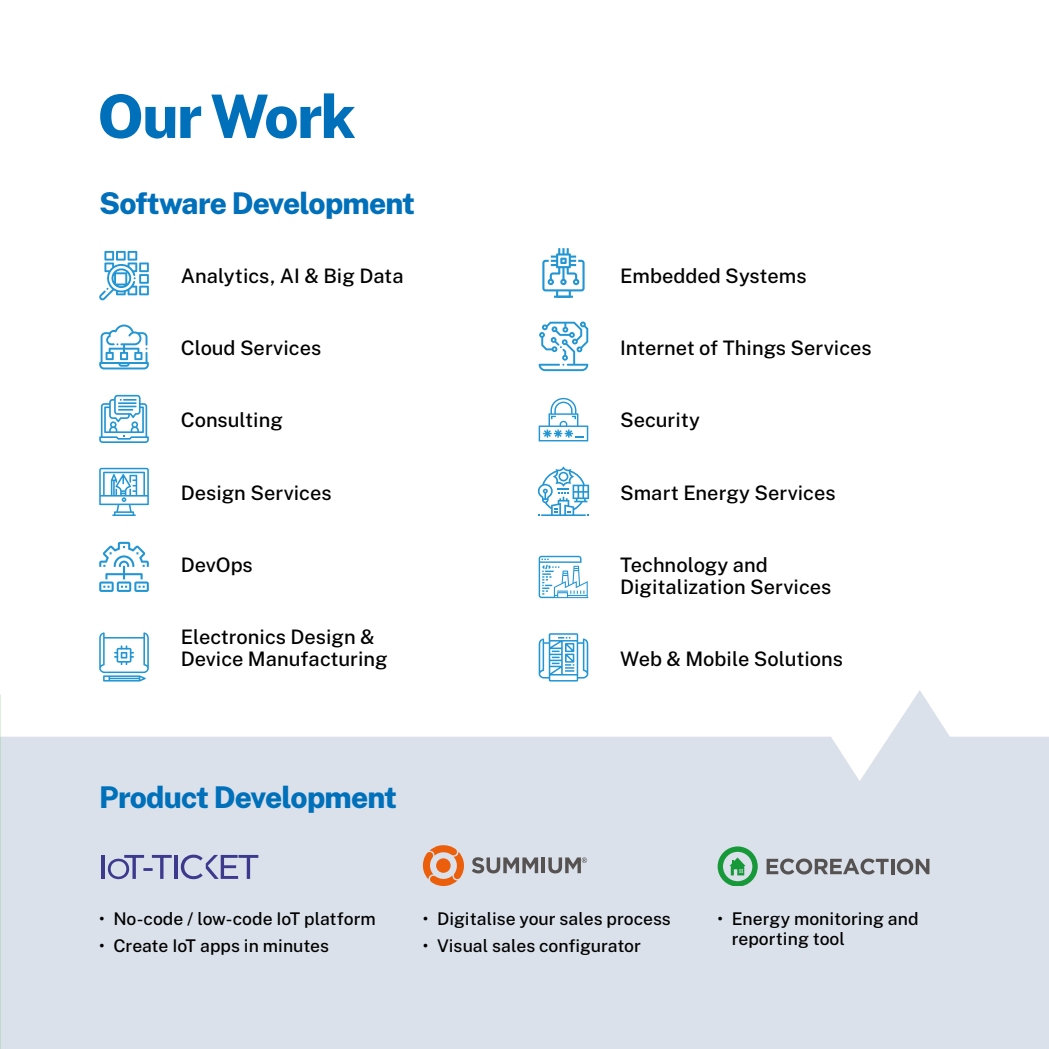
<style>
.page{position:relative;width:1049px;height:1049px;background:#fff}
.page>*{position:absolute;margin:0;border:0;box-sizing:border-box;transform-origin:0 0}
.t1{font:800 60px "Public Sans";letter-spacing:-.025em;color:#0070ba}
.t2{font:800 30px "Public Sans";letter-spacing:-.025em;color:#0070ba}
.t3{font:500 20px/22.5px "Public Sans";color:#000}
.t4{font:500 17.5px/20px "Public Sans";color:#000}
</style>
<div class="page">
<svg style="left:0;top:690px;width:1049px;height:359px;background:#dee4ec"></svg>
<svg style="left:181px;top:854px;width:77px;height:25px;background:#aaaece"></svg>
<hr style="left:101px;top:855px;width:4px;height:24px;background:#3d3a8e">
<hr style="left:174px;top:855px;width:3px;height:24px;background:#3d3a8e">
<svg style="left:108px;top:855px;width:64px;height:24px;background:#adb1cf"></svg>
<svg style="left:423px;top:845px;width:41px;height:41px;background:#e29d76"></svg>
<svg style="left:472px;top:857px;width:66px;height:16px"></svg>
<hr style="left:542px;top:857px;width:3px;height:16px;background:#565251">
<svg style="left:548px;top:857px;width:39px;height:16px"></svg>
<svg style="left:766px;top:858px;width:122px;height:16px;background:#9c9ea2"></svg>
<hr style="left:891px;top:859px;width:3px;height:15px;background:#565251">
<svg style="left:897px;top:858px;width:32px;height:16px"></svg>
<svg style="left:718px;top:846px;width:40px;height:40px;background:#7ebf96"></svg>
<svg style="left:542px;top:248px;width:42px;height:50px"></svg>
<svg style="left:99px;top:542px;width:50px;height:50px"></svg>
<svg style="left:99px;top:468px;width:50px;height:48px"></svg>
<svg style="left:99px;top:395px;width:50px;height:48px"></svg>
<svg style="left:99px;top:324px;width:50px;height:45px"></svg>
<svg style="left:99px;top:251px;width:50px;height:49px"></svg>
<svg style="left:539px;top:633px;width:49px;height:48px"></svg>
<svg style="left:539px;top:556px;width:49px;height:42px"></svg>
<svg style="left:537px;top:466px;width:52px;height:50px"></svg>
<svg style="left:539px;top:398px;width:49px;height:43px"></svg>
<svg style="left:539px;top:321px;width:49px;height:50px"></svg>
<svg style="left:99px;top:632px;width:50px;height:49px"></svg>
<h1 class="t1" style="left:97px;top:69px;width:260px">Our Work</h1>
<h2 class="t2" style="left:99px;top:180px;width:317px">Software Development</h2>
<p class="t3" style="left:181px;top:263px;width:224px">Analytics, AI &amp; Big Data</p>
<p class="t3" style="left:181px;top:335px;width:142px">Cloud Services</p>
<p class="t3" style="left:181px;top:407px;width:104px">Consulting</p>
<p class="t3" style="left:181px;top:479px;width:152px">Design Services</p>
<p class="t3" style="left:181px;top:552px;width:74px">DevOps</p>
<p class="t3" style="left:181px;top:624px;width:208px">Electronics Design &amp;<br>Device Manufacturing</p>
<p class="t3" style="left:620px;top:263px;width:188px">Embedded Systems</p>
<p class="t3" style="left:620px;top:335px;width:253px">Internet of Things Services</p>
<p class="t3" style="left:620px;top:407px;width:81px">Security</p>
<p class="t3" style="left:620px;top:479px;width:217px">Smart Energy Services</p>
<p class="t3" style="left:620px;top:552px;width:213px">Technology and<br>Digitalization Services</p>
<p class="t3" style="left:620px;top:646px;width:224px">Web &amp; Mobile Solutions</p>
<h2 class="t2" style="left:99px;top:774px;width:300px">Product Development</h2>
<p class="t4" style="left:99px;top:907px;width:278px">• No-code / low-code IoT platform</p>
<p class="t4" style="left:99px;top:934px;width:231px">• Create IoT apps in minutes</p>
<p class="t4" style="left:423px;top:907px;width:249px">• Digitalise your sales process</p>
<p class="t4" style="left:423px;top:934px;width:220px">• Visual sales configurator</p>
<p class="t4" style="left:732px;top:907px;width:188px;text-indent:-14px">• Energy monitoring and reporting tool</p>
</div>
